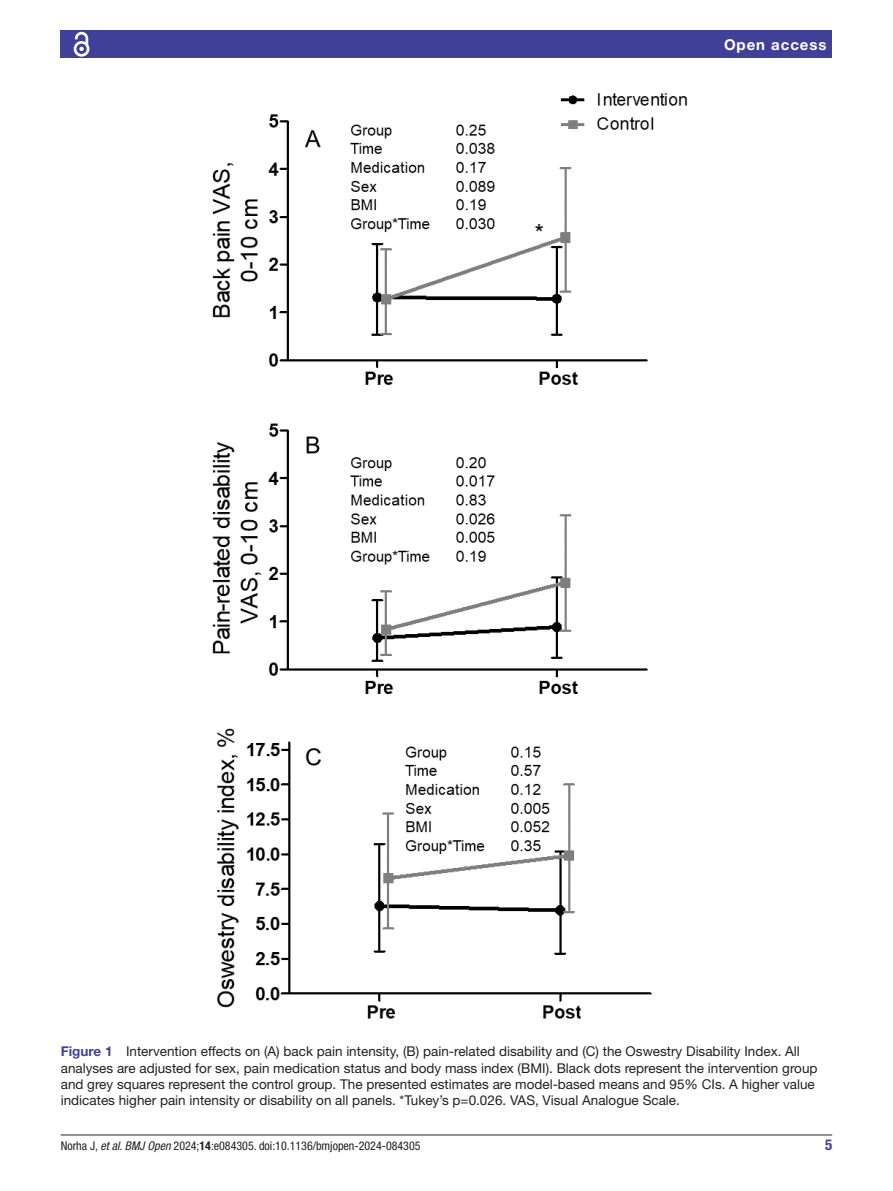
<style>
.page{position:relative;width:893px;height:1191px;background:#fff}
.page>*{position:absolute;margin:0;border:0;box-sizing:border-box;transform-origin:0 0}
.t1{font:700 15px "Helvetica Neue LT Std";letter-spacing:.065em;color:#fff}
.t2{font:700 condensed 15px "Helvetica Neue LT Std";color:#414099}
.t3{font:13.5px/16.2px "Helvetica Neue LT Std";color:#231f20}
.t4{font:condensed 12px "Helvetica Neue LT Std";color:#231f20}
.s1{font-weight:700;color:#414099}
.s2{font-style:italic}
.s3{font-weight:700}
</style>
<div class="page">
<hr style="left:61px;top:1134px;width:771px;height:1px;background:#231f20">
<div style="left:61px;top:31px;width:771px;height:27px;background:#414099"></div>
<svg style="left:73px;top:31px;width:17px;height:26px"></svg>
<img style="left:212px;top:93px;width:476px;height:926px">
<p class="t1" style="left:724px;top:35px;width:104px">Open access</p>
<p class="t3" style="left:61px;top:1043px;width:758px"><span class="s1">Figure 1</span> Intervention effects on (A) back pain intensity, (B) pain-related disability and (C) the Oswestry Disability Index. All analyses are adjusted for sex, pain medication status and body mass index (BMI). Black dots represent the intervention group and grey squares represent the control group. The presented estimates are model-based means and 95% CIs. A higher value indicates higher pain intensity or disability on all panels. *Tukey’s p=0.026. VAS, Visual Analogue Scale.</p>
<p class="t4" style="left:61px;top:1138px;width:361px">Norha J, <span class="s2">et al</span>. <span class="s2">BMJ Open</span> 2024;<span class="s3">14</span>:e084305. doi:10.1136/bmjopen-2024-084305</p>
<p class="t2" style="left:825px;top:1135px;width:9px">5</p>
</div>
